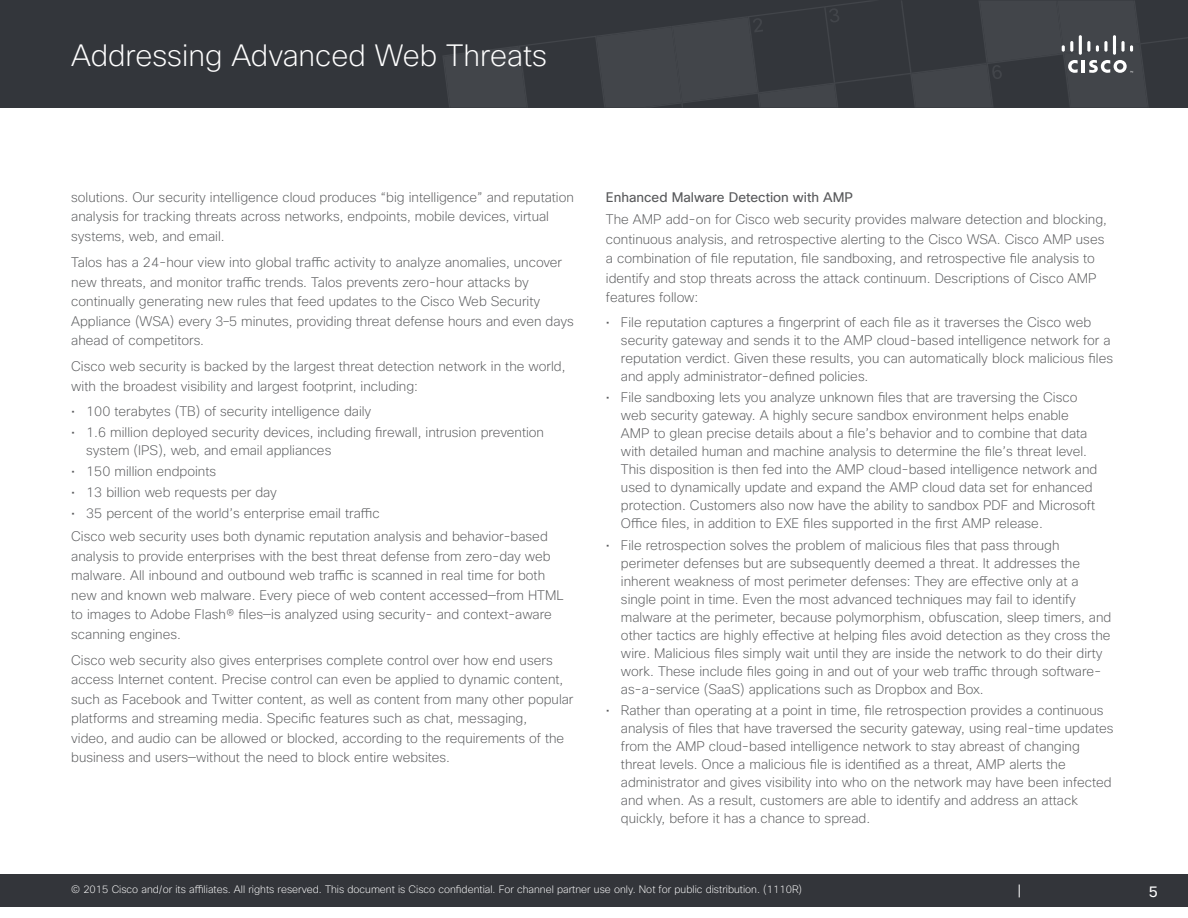
<style>
.page{position:relative;width:1188px;height:918px;background:#fff}
.page>*{position:absolute;margin:0;border:0;box-sizing:border-box;transform-origin:0 0}
.t1{font:200 30px "Cisco Sans";color:#fff}
.t2{font:15px "Cisco Sans";color:#fff}
.t3{font:200 13.5px/18px "Cisco Sans";color:#58595b}
.t4{font:13.5px "Cisco Sans";color:#58595b}
.t5{font:200 10.5px "Cisco Sans";color:#fff}
</style>
<div class="page">
<div style="left:0;top:875px;width:1188px;height:32px;background:#33353a"></div>
<svg style="left:1019px;top:885px;width:1px;height:12px"></svg>
<div style="left:0;top:0;width:1188px;height:108px;background:#33363b"></div>
<svg style="left:443px;top:1px;width:745px;height:106px"></svg>
<h1 class="t1" style="left:71px;top:37px;width:477px">Addressing Advanced Web Threats</h1>
<p class="t3" style="left:71px;top:187px;width:504px;line-height:19.5px">solutions. Our security intelligence cloud produces “big intelligence” and reputation analysis for tracking threats across networks, endpoints, mobile devices, virtual systems, web, and email.</p>
<p class="t3" style="left:71px;top:252px;width:504px;line-height:19.5px">Talos has a 24-hour view into global traffic activity to analyze anomalies, uncover new threats, and monitor traffic trends. Talos prevents zero-hour attacks by continually generating new rules that feed updates to the Cisco Web Security Appliance (WSA) every 3–5 minutes, providing threat defense hours and even days ahead of competitors.</p>
<p class="t3" style="left:71px;top:357px;width:496px;line-height:19.5px">Cisco web security is backed by the largest threat detection network in the world, with the broadest visibility and largest footprint, including:</p>
<p class="t3" style="left:71px;top:402px;width:302px">• 100 terabytes (TB) of security intelligence daily</p>
<p class="t3" style="left:86px;top:423px;width:459px;text-indent:-15px">• 1.6 million deployed security devices, including firewall, intrusion prevention system (IPS), web, and email appliances</p>
<p class="t3" style="left:71px;top:462px;width:146px">• 150 million endpoints</p>
<p class="t3" style="left:71px;top:483px;width:207px">• 13 billion web requests per day</p>
<p class="t3" style="left:71px;top:502px;width:478px;line-height:22.8px">• 35 percent of the world’s enterprise email traffic<br>Cisco web security uses both dynamic reputation analysis and behavior-based</p>
<p class="t3" style="left:71px;top:546px;width:494px;line-height:19.5px">analysis to provide enterprises with the best threat defense from zero-day web malware. All inbound and outbound web traffic is scanned in real time for both new and known web malware. Every piece of web content accessed—from HTML to images to Adobe Flash® files—is analyzed using security- and context-aware scanning engines.</p>
<p class="t3" style="left:71px;top:650px;width:504px;line-height:19.5px">Cisco web security also gives enterprises complete control over how end users access Internet content. Precise control can even be applied to dynamic content, such as Facebook and Twitter content, as well as content from many other popular platforms and streaming media. Specific features such as chat, messaging,<br>video, and audio can be allowed or blocked, according to the requirements of the business and users—without the need to block entire websites.</p>
<p class="t4" style="left:606px;top:188px;width:249px">Enhanced Malware Detection with AMP</p>
<p class="t3" style="left:606px;top:210px;width:502px;line-height:19.5px">The AMP add-on for Cisco web security provides malware detection and blocking, continuous analysis, and retrospective alerting to the Cisco WSA. Cisco AMP uses a combination of file reputation, file sandboxing, and retrospective file analysis to identify and stop threats across the attack continuum. Descriptions of Cisco AMP features follow:</p>
<p class="t3" style="left:621px;top:313px;width:494px;text-indent:-15px">• File reputation captures a fingerprint of each file as it traverses the Cisco web security gateway and sends it to the AMP cloud-based intelligence network for a reputation verdict. Given these results, you can automatically block malicious files and apply administrator-defined policies.</p>
<p class="t3" style="left:621px;top:389px;width:478px;text-indent:-15px">• File sandboxing lets you analyze unknown files that are traversing the Cisco web security gateway. A highly secure sandbox environment helps enable AMP to glean precise details about a file’s behavior and to combine that data with detailed human and machine analysis to determine the file’s threat level.<br>This disposition is then fed into the AMP cloud-based intelligence network and used to dynamically update and expand the AMP cloud data set for enhanced protection. Customers also now have the ability to sandbox PDF and Microsoft Office files, in addition to EXE files supported in the first AMP release.</p>
<p class="t3" style="left:621px;top:536px;width:492px;text-indent:-15px">• File retrospection solves the problem of malicious files that pass through perimeter defenses but are subsequently deemed a threat. It addresses the inherent weakness of most perimeter defenses: They are effective only at a single point in time. Even the most advanced techniques may fail to identify malware at the perimeter, because polymorphism, obfuscation, sleep timers, and other tactics are highly effective at helping files avoid detection as they cross the wire. Malicious files simply wait until they are inside the network to do their dirty work. These include files going in and out of your web traffic through software&shy;as-a-service (SaaS) applications such as Dropbox and Box.</p>
<p class="t3" style="left:621px;top:701px;width:494px;text-indent:-15px">• Rather than operating at a point in time, file retrospection provides a continuous analysis of files that have traversed the security gateway, using real-time updates from the AMP cloud-based intelligence network to stay abreast of changing threat levels. Once a malicious file is identified as a threat, AMP alerts the administrator and gives visibility into who on the network may have been infected and when. As a result, customers are able to identify and address an attack quickly, before it has a chance to spread.</p>
<p class="t5" style="left:71px;top:883px;width:732px">© 2015 Cisco and/or its affiliates. All rights reserved. This document is Cisco confidential. For channel partner use only. Not for public distribution. (1110R)</p>
<p class="t2" style="left:1149px;top:883px;width:10px">5</p>
</div>
